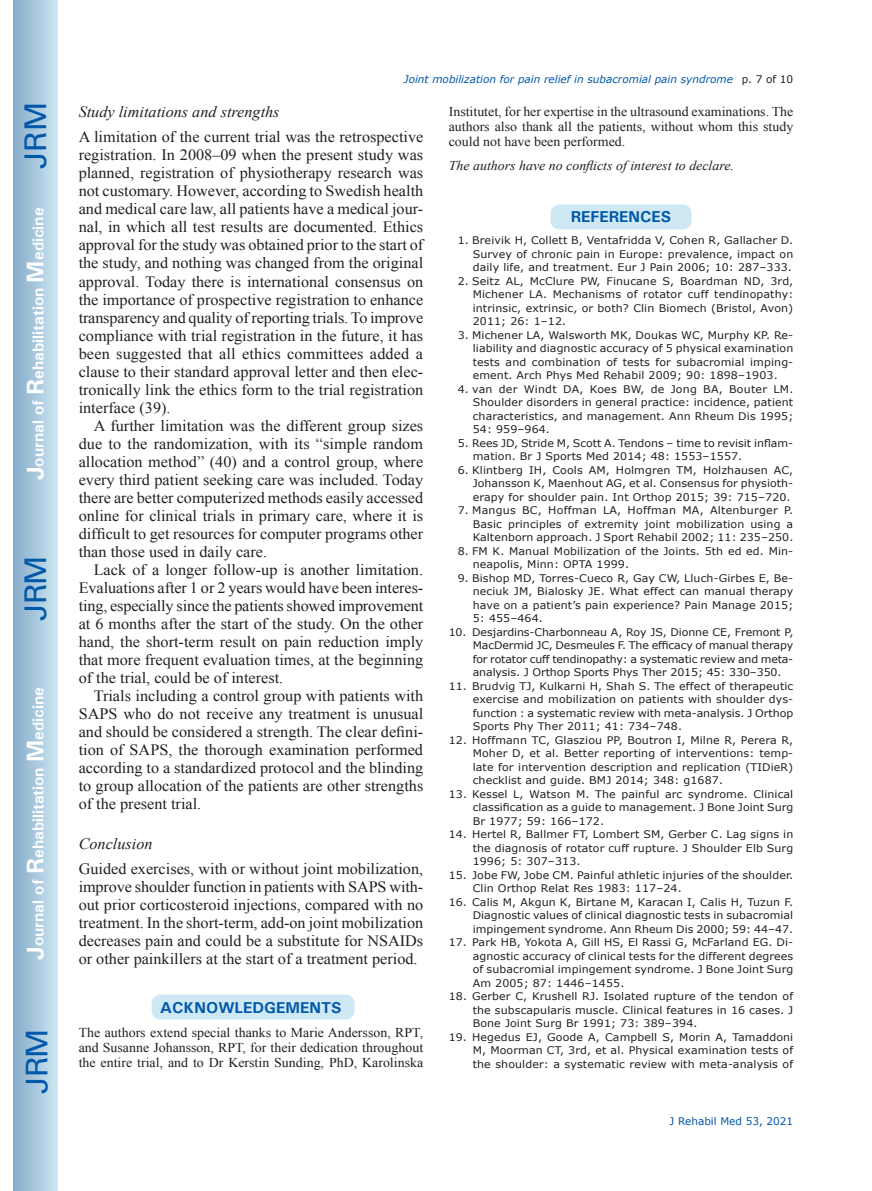
<style>
.page{position:relative;width:872px;height:1191px;background:#fff}
.page>*{position:absolute;margin:0;border:0;box-sizing:border-box;transform-origin:0 0}
.t1{font:30px "Univers";letter-spacing:-.03em;color:#0157a8}
.t2{font:15.75px/18px "Times New Roman";color:#231f20;text-align:justify}
.t3{font:700 15.75px "Univers";color:#fff}
.t4{font:italic 15.75px "Times New Roman";color:#231f20}
.t5{font:700 15.75px "Univers";color:#0157a8}
.t6{font:13.5px/15px "Times New Roman";color:#231f20;text-align:justify}
.t7{font:italic 13.5px "Times New Roman";color:#231f20}
.t8{font:10.5px/13.5px "Verdana";letter-spacing:.01em;color:#231f20;text-align:justify;scale:1.05 1}
.t9{font:10.5px/13.5px "Verdana";letter-spacing:-.01em;color:#231f20;scale:1.05 1}
.t10{font:italic 10.5px "Verdana";color:#0157a8}
.t11{font:10.5px "Verdana";color:#0157a8}
.s1{font-size:24px}
.s2{font-style:normal;color:#231f20}
</style>
<div class="page">
<div style="left:14px;top:0;width:43px;height:1191px;background:linear-gradient(to right,#88acca,#cbe5f2)"></div>
<div style="left:549px;top:204px;width:143px;height:26px;background:#cee8f4;border-radius:10px"></div>
<div style="left:549px;top:203px;width:144px;height:28px;border:2px solid #fff;border-radius:10px"></div>
<div style="left:151px;top:993px;width:204px;height:27px;background:#cee8f4;border-radius:10px"></div>
<div style="left:150px;top:993px;width:206px;height:28px;border:2px solid #fff;border-radius:10px"></div>
<h1 class="t1" style="left:18px;top:169px;width:68px;rotate:-90deg">JRM</h1>
<h2 class="t3" style="left:28px;top:480px;width:274px;rotate:-90deg"><span class="s1">J</span>ournal of <span class="s1">R</span>ehabilitation <span class="s1">M</span>edicine</h2>
<h1 class="t1" style="left:18px;top:620px;width:67px;rotate:-90deg">JRM</h1>
<h2 class="t3" style="left:28px;top:959px;width:274px;rotate:-90deg"><span class="s1">J</span>ournal of <span class="s1">R</span>ehabilitation <span class="s1">M</span>edicine</h2>
<h1 class="t1" style="left:19px;top:1093px;width:67px;rotate:-90deg">JRM</h1>
<p class="t10" style="left:404px;top:72px;width:391px">Joint mobilization for pain relief in subacromial pain syndrome <span class="s2">p. 7 of 10</span></p>
<p class="t6" style="left:449px;top:103px;width:346px">Institutet, for her expertise in the ultrasound examinations. The authors also thank all the patients, without whom this study could not have been performed.</p>
<p class="t7" style="left:449px;top:156px;width:287px">The authors have no conflicts of interest to declare.</p>
<h2 class="t5" style="left:571px;top:206px;width:102px">REFERENCES</h2>
<p class="t8" style="left:473px;top:234px;width:307px;text-indent:-15px">1. Breivik H, Collett B, Ventafridda V, Cohen R, Gallacher D.<br>Survey of chronic pain in Europe: prevalence, impact on daily life, and treatment. Eur J Pain 2006; 10: 287–333.</p>
<p class="t8" style="left:473px;top:274px;width:307px;text-indent:-15px">2. Seitz AL, McClure PW, Finucane S, Boardman ND, 3rd, Michener LA. Mechanisms of rotator cuff tendinopathy: intrinsic, extrinsic, or both? Clin Biomech (Bristol, Avon)<br>2011; 26: 1–12.</p>
<p class="t8" style="left:473px;top:328px;width:307px;text-indent:-15px">3. Michener LA, Walsworth MK, Doukas WC, Murphy KP. Re&shy;liability and diagnostic accuracy of 5 physical examination tests and combination of tests for subacromial imping&shy;ement. Arch Phys Med Rehabil 2009; 90: 1898–1903.</p>
<p class="t8" style="left:473px;top:382px;width:307px;text-indent:-15px">4. van der Windt DA, Koes BW, de Jong BA, Bouter LM.<br>Shoulder disorders in general practice: incidence, patient characteristics, and management. Ann Rheum Dis 1995; 54: 959–964.</p>
<p class="t8" style="left:473px;top:436px;width:307px;text-indent:-15px">5. Rees JD, Stride M, Scott A. Tendons – time to revisit inflam&shy;mation. Br J Sports Med 2014; 48: 1553–1557.</p>
<p class="t8" style="left:473px;top:463px;width:307px;text-indent:-15px">6. Klintberg IH, Cools AM, Holmgren TM, Holzhausen AC, Johansson K, Maenhout AG, et al. Consensus for physioth&shy;erapy for shoulder pain. Int Orthop 2015; 39: 715–720.</p>
<p class="t8" style="left:473px;top:504px;width:307px;text-indent:-15px">7. Mangus BC, Hoffman LA, Hoffman MA, Altenburger P.<br>Basic principles of extremity joint mobilization using a Kaltenborn approach. J Sport Rehabil 2002; 11: 235–250.</p>
<p class="t8" style="left:473px;top:544px;width:307px;text-indent:-15px">8. FM K. Manual Mobilization of the Joints. 5th ed ed. Min&shy;neapolis, Minn: OPTA 1999.</p>
<p class="t8" style="left:473px;top:571px;width:307px;text-indent:-15px">9. Bishop MD, Torres-Cueco R, Gay CW, Lluch-Girbes E, Be&shy;neciuk JM, Bialosky JE. What effect can manual therapy have on a patient’s pain experience? Pain Manage 2015; 5: 455–464.</p>
<p class="t9" style="left:473px;top:625px;width:307px;text-indent:-24px">10. Desjardins-Charbonneau A, Roy JS, Dionne CE, Fremont P, MacDermid JC, Desmeules F. The efficacy of manual therapy for rotator cuff tendinopathy: a systematic review and meta&shy;analysis. J Orthop Sports Phys Ther 2015; 45: 330–350.</p>
<p class="t8" style="left:473px;top:679px;width:307px;text-indent:-24px">11. Brudvig TJ, Kulkarni H, Shah S. The effect of therapeutic exercise and mobilization on patients with shoulder dys&shy;function : a systematic review with meta-analysis. J Orthop Sports Phy Ther 2011; 41: 734–748.</p>
<p class="t8" style="left:473px;top:733px;width:307px;text-indent:-24px">12. Hoffmann TC, Glasziou PP, Boutron I, Milne R, Perera R, Moher D, et al. Better reporting of interventions: temp&shy;late for intervention description and replication (TIDieR) checklist and guide. BMJ 2014; 348: g1687.</p>
<p class="t8" style="left:473px;top:787px;width:307px;text-indent:-24px">13. Kessel L, Watson M. The painful arc syndrome. Clinical classification as a guide to management. J Bone Joint Surg Br 1977; 59: 166–172.</p>
<p class="t8" style="left:473px;top:828px;width:307px;text-indent:-24px">14. Hertel R, Ballmer FT, Lombert SM, Gerber C. Lag signs in the diagnosis of rotator cuff rupture. J Shoulder Elb Surg 1996; 5: 307–313.</p>
<p class="t8" style="left:473px;top:868px;width:307px;text-indent:-24px">15. Jobe FW, Jobe CM. Painful athletic injuries of the shoulder.<br>Clin Orthop Relat Res 1983: 117–24.</p>
<p class="t8" style="left:473px;top:895px;width:307px;text-indent:-24px">16. Calis M, Akgun K, Birtane M, Karacan I, Calis H, Tuzun F.<br>Diagnostic values of clinical diagnostic tests in subacromial impingement syndrome. Ann Rheum Dis 2000; 59: 44–47.</p>
<p class="t8" style="left:473px;top:936px;width:307px;text-indent:-24px">17. Park HB, Yokota A, Gill HS, El Rassi G, McFarland EG. Di&shy;agnostic accuracy of clinical tests for the different degrees of subacromial impingement syndrome. J Bone Joint Surg Am 2005; 87: 1446–1455.</p>
<p class="t8" style="left:473px;top:990px;width:307px;text-indent:-24px">18. Gerber C, Krushell RJ. Isolated rupture of the tendon of the subscapularis muscle. Clinical features in 16 cases. J Bone Joint Surg Br 1991; 73: 389–394.</p>
<p class="t8" style="left:473px;top:1030px;width:307px;text-indent:-24px">19. Hegedus EJ, Goode A, Campbell S, Morin A, Tamaddoni M, Moorman CT, 3rd, et al. Physical examination tests of the shoulder: a systematic review with meta-analysis of</p>
<h2 class="t4" style="left:79px;top:101px;width:202px">Study limitations and strengths</h2>
<p class="t2" style="left:79px;top:128px;width:346px">A limitation of the current trial was the retrospective registration. In 2008–09 when the present study was planned, registration of physiotherapy research was not customary. However, according to Swedish health and medical care law, all patients have a medical jour&shy;nal, in which all test results are documented. Ethics approval for the study was obtained prior to the start of the study, and nothing was changed from the original approval. Today there is international consensus on the importance of prospective registration to enhance transparency and quality of reporting trials. To improve compliance with trial registration in the future, it has been suggested that all ethics committees added a clause to their standard approval letter and then elec&shy;tronically link the ethics form to the trial registration interface (39).</p>
<p class="t2" style="left:79px;top:416px;width:346px;text-indent:15px">A further limitation was the different group sizes due to the randomization, with its “simple random allocation method” (40) and a control group, where every third patient seeking care was included. Today there are better computerized methods easily accessed online for clinical trials in primary care, where it is difficult to get resources for computer programs other than those used in daily care.</p>
<p class="t2" style="left:79px;top:560px;width:346px;text-indent:15px">Lack of a longer follow-up is another limitation.<br>Evaluations after 1 or 2 years would have been interes&shy;ting, especially since the patients showed improvement at 6 months after the start of the study. On the other hand, the short-term result on pain reduction imply that more frequent evaluation times, at the beginning of the trial, could be of interest.</p>
<p class="t2" style="left:79px;top:686px;width:346px;text-indent:15px">Trials including a control group with patients with SAPS who do not receive any treatment is unusual and should be considered a strength. The clear defini&shy;tion of SAPS, the thorough examination performed according to a standardized protocol and the blinding to group allocation of the patients are other strengths of the present trial.</p>
<h2 class="t4" style="left:79px;top:832px;width:75px">Conclusion</h2>
<p class="t2" style="left:79px;top:859px;width:346px">Guided exercises, with or without joint mobilization, improve shoulder function in patients with SAPS with&shy;out prior corticosteroid injections, compared with no treatment. In the short-term, add-on joint mobilization decreases pain and could be a substitute for NSAIDs or other painkillers at the start of a treatment period.</p>
<h2 class="t5" style="left:160px;top:997px;width:183px">ACKNOWLEDGEMENTS</h2>
<p class="t6" style="left:79px;top:1024px;width:346px">The authors extend special thanks to Marie Andersson, RPT, and Susanne Johansson, RPT, for their dedication throughout the entire trial, and to Dr Kerstin Sunding, PhD, Karolinska</p>
<p class="t11" style="left:669px;top:1114px;width:125px">J Rehabil Med 53, 2021</p>
</div>
